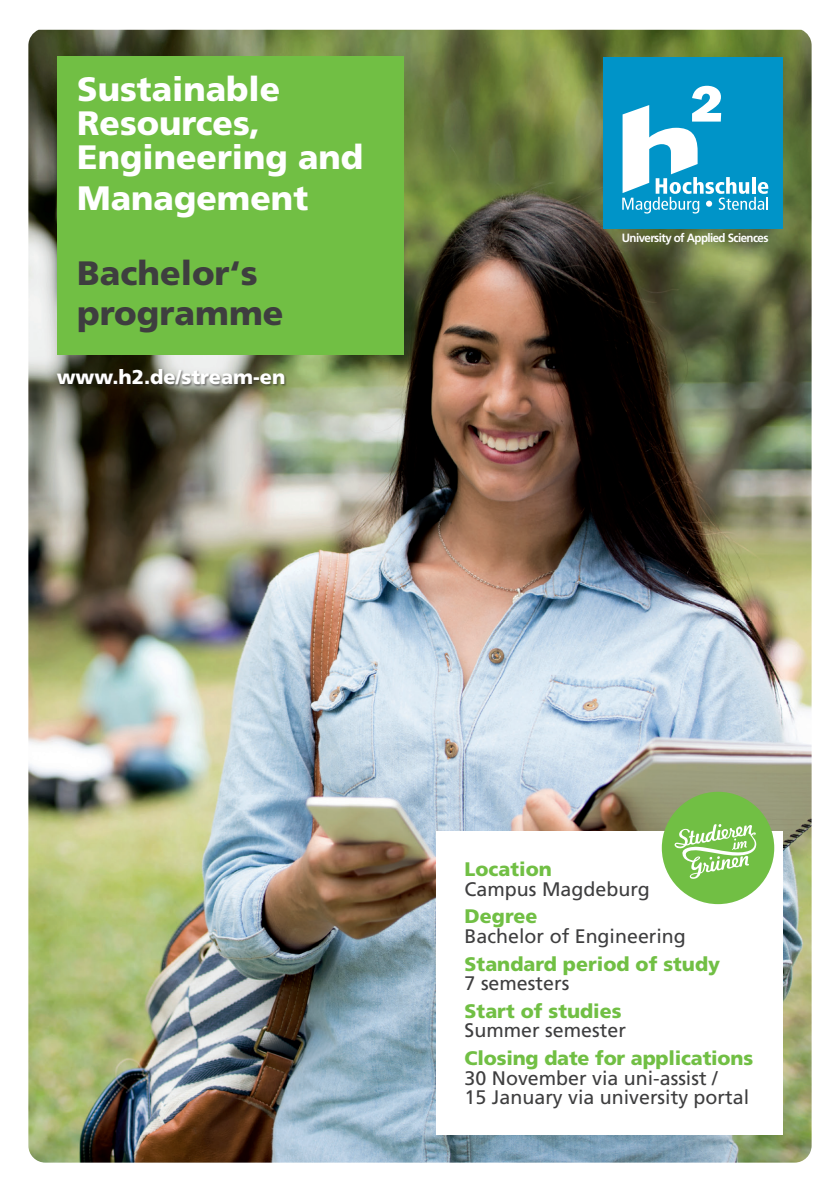
<style>
.page{position:relative;width:840px;height:1191px;background:#fff}
.page>*{position:absolute;margin:0;border:0;box-sizing:border-box;transform-origin:0 0}
.t1{font:900 33.8px/34px "Frutiger LT";color:#fff}
.t2{font:900 33.8px/40.6px "Frutiger LT";color:#3e3e3f}
.t3{font:900 20px "Frutiger LT";color:#fff}
.t4{font:19.6px/19.6px "Frutiger LT";color:#3e3e3f}
.t5{font:900 19.6px "Frutiger LT";color:#71bf44}
.t6{font:700 12px "Frutiger LT";letter-spacing:-.05em;color:#fff;scale:.96 1}
</style>
<div class="page">
<img style="left:28px;top:30px;width:783px;height:1132px">
<div style="left:603px;top:57px;width:179px;height:171px;background:#0094c8"></div>
<svg style="left:622px;top:86px;width:145px;height:128px"></svg>
<div style="left:57px;top:57px;width:346px;height:298px;background:#71bf44"></div>
<div style="left:436px;top:831px;width:346px;height:303px;background:#fff"></div>
<div style="left:57px;top:369px;width:230px;height:18px;background:#231f20;opacity:.5"></div>
<div style="left:661px;top:791px;width:112px;height:113px;background:#71bf44;border-radius:50%"></div>
<svg style="left:674px;top:824px;width:81px;height:55px"></svg>
<h1 class="t1" style="left:77px;top:73px;width:287px">Sustainable<br>Resources,<br>Engineering and</h1>
<h1 class="t1" style="left:77px;top:181px;width:232px">Management</h1>
<h1 class="t2" style="left:77px;top:252px;width:208px">Bachelor‘s programme</h1>
<p class="t3" style="left:57px;top:365px;width:230px">www.h2.de/stream-en</p>
<p class="t6" style="left:621px;top:231px;width:154px">University of Applied Sciences</p>
<p class="t5" style="left:464px;top:857px;width:89px">Location</p>
<p class="t4" style="left:464px;top:879px;width:187px">Campus Magdeburg</p>
<p class="t5" style="left:464px;top:904px;width:74px">Degree</p>
<p class="t4" style="left:464px;top:926px;width:223px">Bachelor of Engineering</p>
<p class="t5" style="left:464px;top:952px;width:257px">Standard period of study</p>
<p class="t4" style="left:464px;top:973px;width:106px">7 semesters</p>
<p class="t5" style="left:464px;top:999px;width:158px">Start of studies</p>
<p class="t4" style="left:464px;top:1020px;width:163px">Summer semester</p>
<p class="t5" style="left:464px;top:1046px;width:290px">Closing date for applications</p>
<p class="t4" style="left:464px;top:1068px;width:286px">30 November via uni-assist /<br>15 January via university portal</p>
</div>
